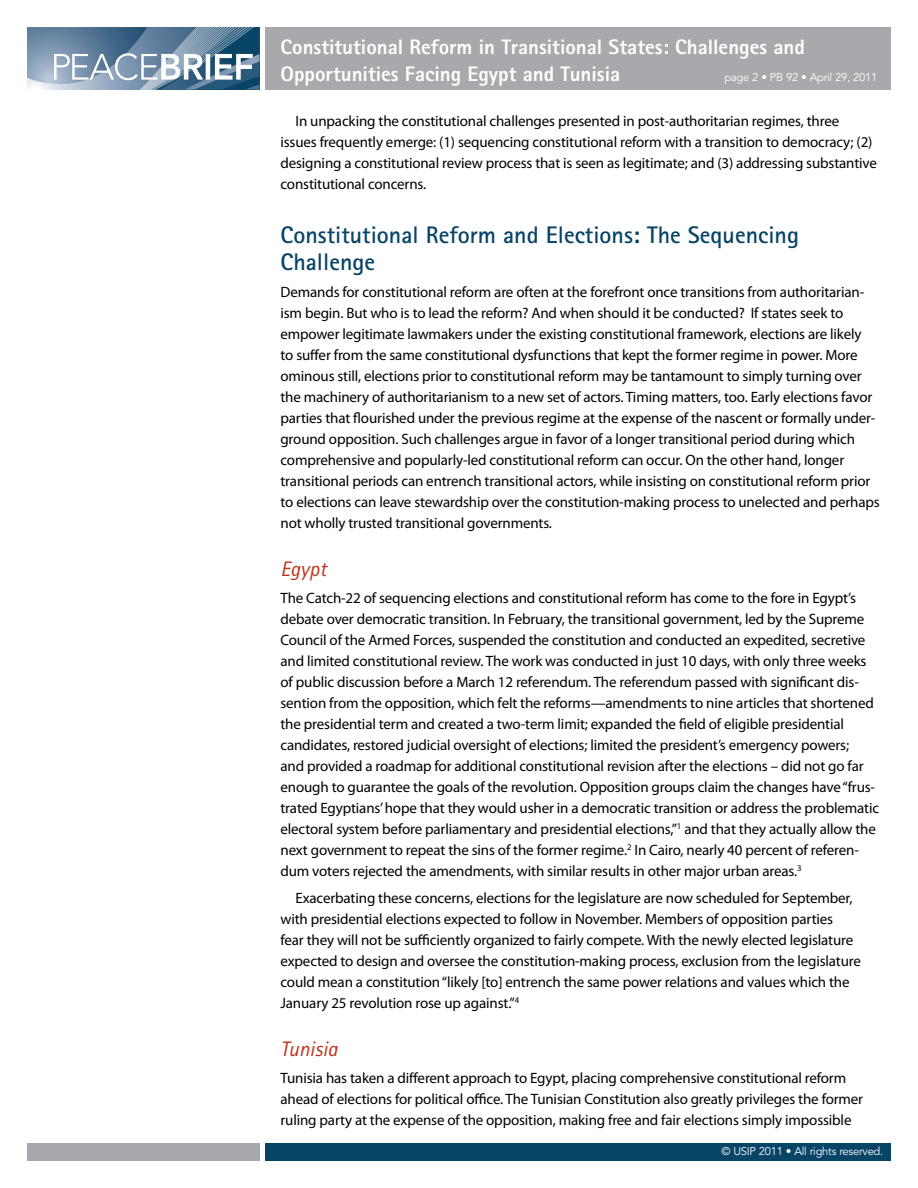
<style>
.page{position:relative;width:918px;height:1188px;background:#fff}
.page>*{position:absolute;margin:0;border:0;box-sizing:border-box;transform-origin:0 0}
.t1{font:700 24px/27px "Rotis Sans Serif";color:#074466}
.t2{font:800 21px/27px "Rotis Sans Serif";color:#fff}
.t3{font:italic 21px "Rotis Sans Serif";color:#bf311a}
.t4{font:15px/21px "Myriad Pro";letter-spacing:-.01em;color:#000}
.t5{font:11.25px "Avenir LT Std";letter-spacing:-.025em;color:#fff}
</style>
<div class="page">
<div style="left:265px;top:1143px;width:626px;height:18px;background:#074466"></div>
<div style="left:27px;top:1143px;width:233px;height:18px;background:#a7a9ac"></div>
<div style="left:265px;top:27px;width:626px;height:63px;background:#a7a9ac"></div>
<svg style="left:27px;top:27px;width:233px;height:63px;background:#7994ac"></svg>
<h2 class="t2" style="left:280px;top:33px;width:526px">Constitutional Reform in Transitional States: Challenges and<br>Opportunities Facing Egypt and Tunisia</h2>
<p class="t5" style="left:724px;top:71px;width:154px">page 2 • PB 92 • April 29, 2011</p>
<p class="t4" style="left:280px;top:110px;width:598px;text-indent:15px">In unpacking the constitutional challenges presented in post-authoritarian regimes, three issues frequently emerge: (1) sequencing constitutional reform with a transition to democracy; (2) designing a constitutional review process that is seen as legitimate; and (3) addressing substantive constitutional concerns.</p>
<h1 class="t1" style="left:280px;top:221px;width:520px">Constitutional Reform and Elections: The Sequencing<br>Challenge</h1>
<p class="t4" style="left:280px;top:281px;width:601px">Demands for constitutional reform are often at the forefront once transitions from authoritarian&shy;ism begin. But who is to lead the reform? And when should it be conducted? If states seek to empower legitimate lawmakers under the existing constitutional framework, elections are likely<br>to suffer from the same constitutional dysfunctions that kept the former regime in power. More ominous still, elections prior to constitutional reform may be tantamount to simply turning over the machinery of authoritarianism to a new set of actors. Timing matters, too. Early elections favor parties that flourished under the previous regime at the expense of the nascent or formally under&shy;ground opposition. Such challenges argue in favor of a longer transitional period during which comprehensive and popularly-led constitutional reform can occur. On the other hand, longer transitional periods can entrench transitional actors, while insisting on constitutional reform prior to elections can leave stewardship over the constitution-making process to unelected and perhaps not wholly trusted transitional governments.</p>
<h2 class="t3" style="left:280px;top:557px;width:47px">Egypt</h2>
<p class="t4" style="left:280px;top:587px;width:600px">The Catch-22 of sequencing elections and constitutional reform has come to the fore in Egypt’s debate over democratic transition. In February, the transitional government, led by the Supreme Council of the Armed Forces, suspended the constitution and conducted an expedited, secretive and limited constitutional review. The work was conducted in just 10 days, with only three weeks of public discussion before a March 12 referendum. The referendum passed with significant dis&shy;sention from the opposition, which felt the reforms—amendments to nine articles that shortened the presidential term and created a two-term limit; expanded the field of eligible presidential candidates, restored judicial oversight of elections; limited the president’s emergency powers;<br>and provided a roadmap for additional constitutional revision after the elections – did not go far enough to guarantee the goals of the revolution. Opposition groups claim the changes have “frus&shy;trated Egyptians’ hope that they would usher in a democratic transition or address the problematic electoral system before parliamentary and presidential elections,”<sup>1</sup> and that they actually allow the next government to repeat the sins of the former regime.<sup>2</sup> In Cairo, nearly 40 percent of referen&shy;dum voters rejected the amendments, with similar results in other major urban areas.<sup>3</sup></p>
<p class="t4" style="left:280px;top:887px;width:582px;text-indent:15px">Exacerbating these concerns, elections for the legislature are now scheduled for September, with presidential elections expected to follow in November. Members of opposition parties<br>fear they will not be sufficiently organized to fairly compete. With the newly elected legislature expected to design and oversee the constitution-making process, exclusion from the legislature could mean a constitution “likely [to] entrench the same power relations and values which the January 25 revolution rose up against.”<sup>4</sup></p>
<h2 class="t3" style="left:281px;top:1037px;width:59px">Tunisia</h2>
<p class="t4" style="left:281px;top:1067px;width:584px">Tunisia has taken a different approach to Egypt, placing comprehensive constitutional reform ahead of elections for political office. The Tunisian Constitution also greatly privileges the former ruling party at the expense of the opposition, making free and fair elections simply impossible</p>
<p class="t5" style="left:722px;top:1145px;width:163px">© USIP 2011 • All rights reserved.</p>
</div>
